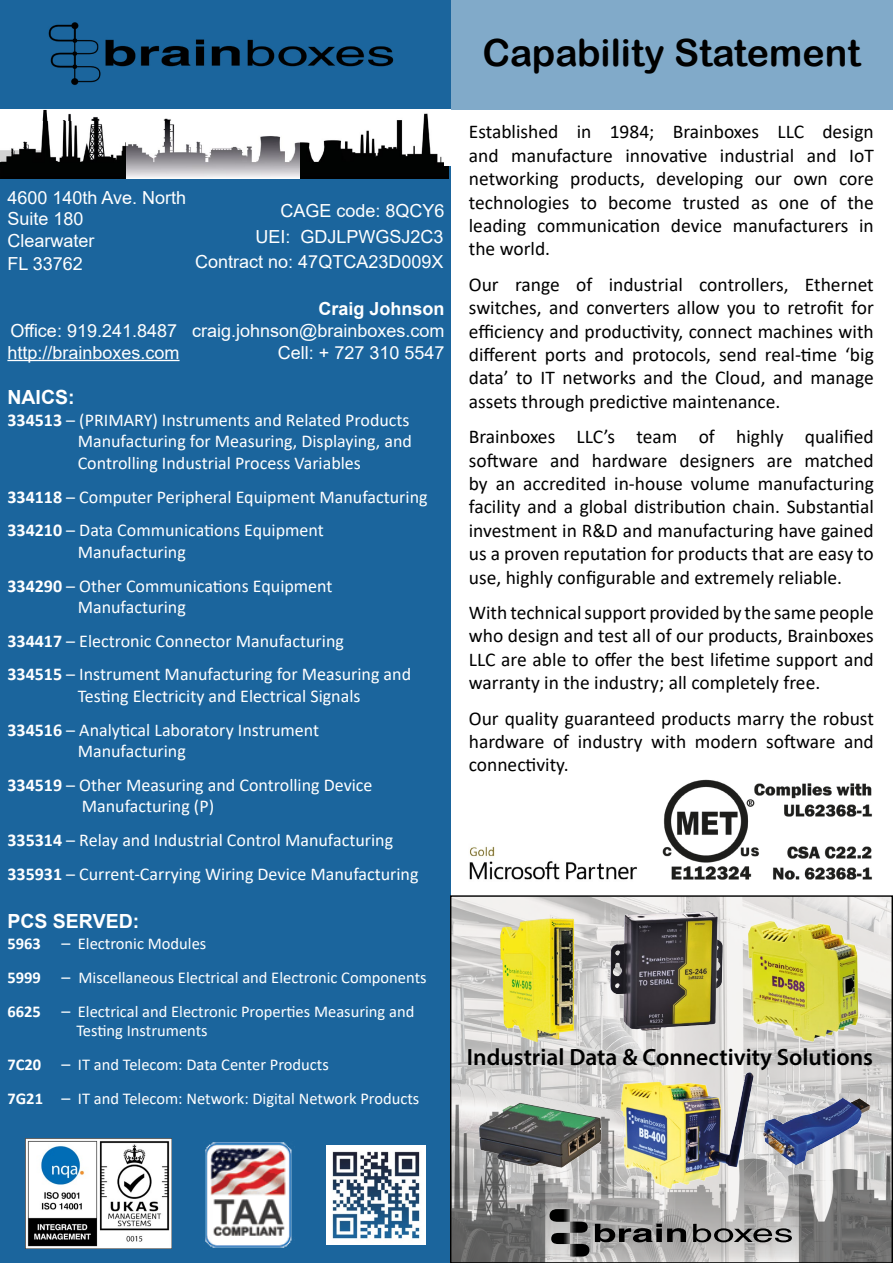
<style>
.page{position:relative;width:893px;height:1263px;background:#fff}
.page>*{position:absolute;margin:0;border:0;box-sizing:border-box;transform-origin:0 0}
.t1{font:37.5px "Arial Rounded MT Bold";color:#000}
.t2{font:600 23.55px "Myriad Pro";color:#000}
.t3{font:19.5px/23.4px "Calibri";color:#000;text-align:justify}
.t4{font:700 19.5px "Arial";color:#fff}
.t5{font:18px/33.6px "Calibri";color:#fff}
.t6{font:18px/21.6px "Arial";color:#fff}
.t7{font:700 18px "Arial";color:#fff}
.t8{font:16.5px/33.6px "Calibri";color:#fff}
.s1{font-weight:700}
.s2{font-size:18px}
</style>
<div class="page">
<div style="left:0;top:1px;width:450px;height:1262px;background:#1b659d"></div>
<hr style="left:7px;top:360px;width:173px;height:1px;background:#fff">
<img style="left:452px;top:897px;width:439px;height:197px">
<img style="left:452px;top:1094px;width:439px;height:167px">
<img style="left:452px;top:898px;width:205px;height:161px">
<img style="left:720px;top:897px;width:165px;height:164px">
<img style="left:599px;top:901px;width:141px;height:141px">
<img style="left:613px;top:1057px;width:149px;height:149px">
<img style="left:471px;top:1062px;width:135px;height:136px">
<img style="left:762px;top:1082px;width:108px;height:95px">
<div style="left:450px;top:1px;width:442px;height:109px;background:#81aac9"></div>
<img style="left:48px;top:22px;width:346px;height:63px">
<div style="left:0;top:109px;width:450px;height:9px;background:#fff"></div>
<img style="left:300px;top:113px;width:149px;height:66px">
<img style="left:0;top:110px;width:126px;height:11px">
<img style="left:0;top:121px;width:126px;height:58px">
<img style="left:126px;top:118px;width:174px;height:61px">
<div style="left:444px;top:113px;width:12px;height:53px;background:#fff"></div>
<img style="left:25px;top:1139px;width:147px;height:110px">
<img style="left:469px;top:846px;width:168px;height:34px">
<img style="left:662px;top:780px;width:210px;height:100px">
<img style="left:205px;top:1142px;width:87px;height:106px">
<img style="left:327px;top:1145px;width:99px;height:99px">
<p class="t6" style="left:7px;top:186px;width:180px">4600 140th Ave. North<br>Suite 180<br>Clearwater</p>
<p class="t6" style="left:7px;top:253px;width:77px">FL 33762</p>
<p class="t6" style="left:280px;top:200px;width:166px">CAGE code: 8QCY6</p>
<p class="t6" style="left:195px;top:224px;width:250px;line-height:25.5px;text-align:right">UEI: GDJLPWGSJ2C3<br>Contract no: 47QTCA23D009X</p>
<p class="t7" style="left:318px;top:296px;width:128px">Craig Johnson</p>
<p class="t6" style="left:7px;top:320px;width:439px">Office: 919.241.8487 craig.johnson@brainboxes.com http://brainboxes.com</p>
<p class="t6" style="left:278px;top:341px;width:168px">Cell: + 727 310 5547</p>
<p class="t4" style="left:7px;top:383px;width:69px">NAICS:</p>
<p class="t5" style="left:78px;top:409px;width:336px;line-height:21.6px;text-indent:-70px"><span class="s1">334513</span> – (PRIMARY) Instruments and Related Products<br>Manufacturing for Measuring, Displaying, and<br>Controlling Industrial Process Variables</p>
<p class="t5" style="left:7px;top:479px;width:422px"><span class="s1">334118</span> – Computer Peripheral Equipment Manufacturing<br><span class="s1">334210</span> – Data Communications Equipment</p>
<p class="t5" style="left:7px;top:535px;width:327px;text-indent:70px">Manufacturing<br><span class="s1">334290</span> – Other Communications Equipment</p>
<p class="t5" style="left:7px;top:590px;width:405px;text-indent:70px">Manufacturing<br><span class="s1">334417</span> – Electronic Connector Manufacturing<br><span class="s1">334515</span> – Instrument Manufacturing for Measuring and</p>
<p class="t5" style="left:7px;top:679px;width:355px;text-indent:70px">Testing Electricity and Electrical Signals<br><span class="s1">334516</span> – Analytical Laboratory Instrument</p>
<p class="t5" style="left:7px;top:734px;width:367px;text-indent:70px">Manufacturing<br><span class="s1">334519</span> – Other Measuring and Controlling Device</p>
<p class="t5" style="left:7px;top:789px;width:413px;text-indent:74px">Manufacturing (P)<br><span class="s1">335314</span> – Relay and Industrial Control Manufacturing<br><span class="s1">335931</span> – Current-Carrying Wiring Device Manufacturing</p>
<p class="t4" style="left:7px;top:907px;width:133px">PCS SERVED:</p>
<p class="t8" style="left:7px;top:927px;width:421px"><span class="s1">5963</span> <span class="s2">–</span> Electronic Modules<br><span class="s1">5999</span> <span class="s2">–</span> Miscellaneous Electrical and Electronic Components<br><span class="s1">6625</span> <span class="s2">–</span> Electrical and Electronic Properties Measuring and</p>
<p class="t8" style="left:7px;top:1014px;width:413px;text-indent:69px">Testing Instruments<br><span class="s1">7C20</span> <span class="s2">–</span> IT and Telecom: Data Center Products<br><span class="s1">7G21</span> <span class="s2">–</span> IT and Telecom: Network: Digital Network Products</p>
<h1 class="t1" style="left:482px;top:31px;width:380px">Capability Statement</h1>
<p class="t3" style="left:469px;top:120px;width:406px">Established in 1984; Brainboxes LLC design and manufacture innovative industrial and IoT networking products, developing our own core technologies to become trusted as one of the leading communication device manufacturers in the world.</p>
<p class="t3" style="left:469px;top:272px;width:407px">Our range of industrial controllers, Ethernet switches, and converters allow you to retrofit for efficiency and productivity, connect machines with different ports and protocols, send real-time ‘big data’ to IT networks and the Cloud, and manage assets through predictive maintenance.</p>
<p class="t3" style="left:469px;top:424px;width:406px">Brainboxes LLC’s team of highly qualified software and hardware designers are matched by an accredited in-house volume manufacturing facility and a global distribution chain. Substantial investment in R&amp;D and manufacturing have gained us a proven reputation for products that are easy to use, highly configurable and extremely reliable.</p>
<p class="t3" style="left:469px;top:600px;width:406px">With technical support provided by the same people who design and test all of our products, Brainboxes LLC are able to offer the best lifetime support and warranty in the industry; all completely free.</p>
<p class="t3" style="left:469px;top:706px;width:407px">Our quality guaranteed products marry the robust hardware of industry with modern software and connectivity.</p>
<p class="t2" style="left:467px;top:1042px;width:408px">Industrial Data &amp; Connectivity Solutions</p>
</div>
